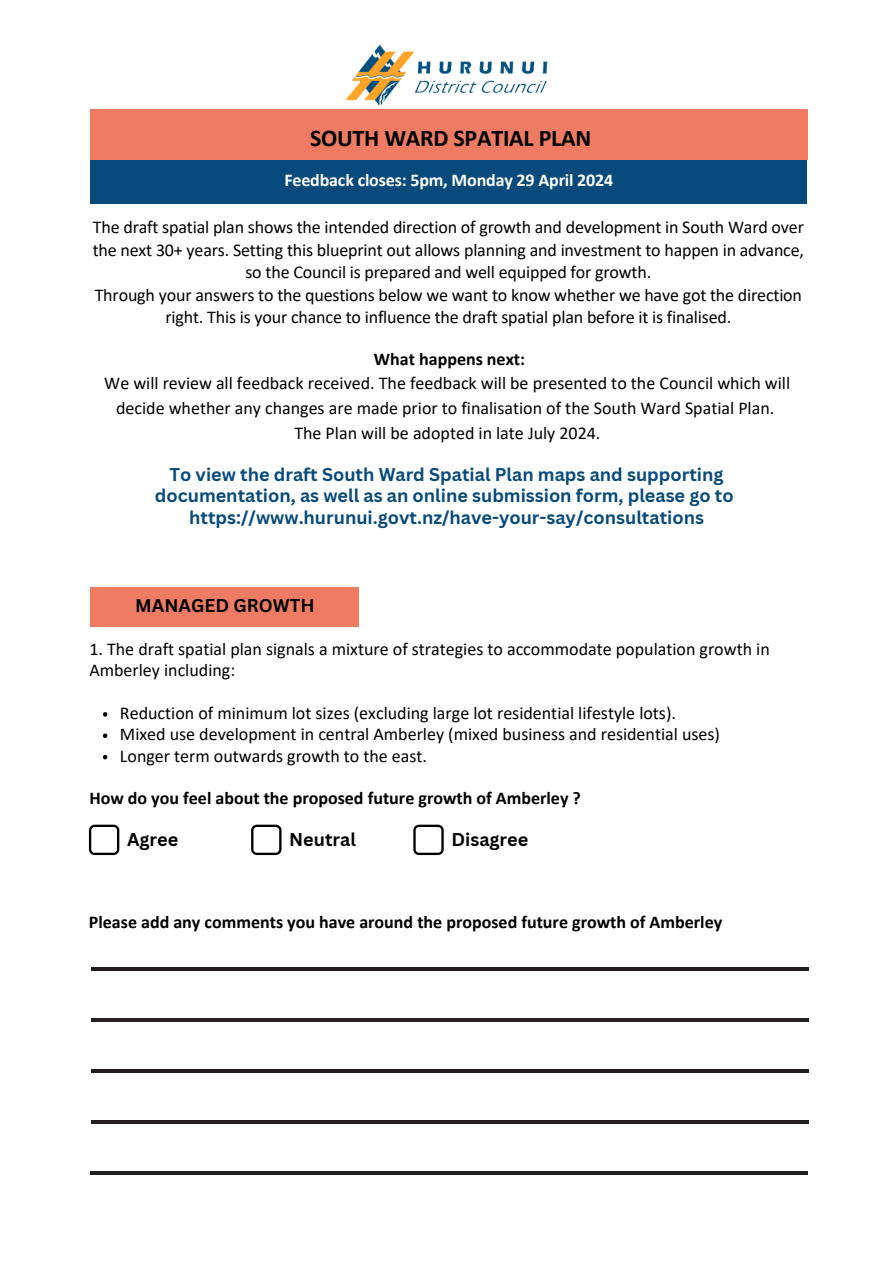
<style>
.page{position:relative;width:894px;height:1264px;background:#fff}
.page>*{position:absolute;margin:0;border:0;box-sizing:border-box;transform-origin:0 0}
.t1{font:700 24px "Calibri";letter-spacing:-.01em;color:#000}
.t2{font:18px/22.5px "Calibri";color:#000;text-align:center}
.t3{font:700 18px/21.3px "Canva Sans";color:#054a7b;text-align:center}
.t4{font:700 18px "Calibri";color:#000}
.t5{font:700 18px "Calibri";letter-spacing:-.01em;color:#fff}
.t6{font:700 18px "Canva Sans";color:#000}
</style>
<div class="page">
<div style="left:91px;top:159px;width:715px;height:45px;background:#054a7b"></div>
<div style="left:90px;top:109px;width:717px;height:50px;background:#ef7b62"></div>
<img style="left:345px;top:45px;width:203px;height:60px">
<svg style="left:103px;top:712px;width:4px;height:4px"></svg>
<svg style="left:103px;top:733px;width:4px;height:5px"></svg>
<svg style="left:103px;top:755px;width:4px;height:4px"></svg>
<div style="left:91px;top:586px;width:268px;height:40px;background:#ef7b62"></div>
<svg style="left:89px;top:824px;width:30px;height:31px"></svg>
<svg style="left:251px;top:824px;width:30px;height:31px"></svg>
<svg style="left:413px;top:824px;width:30px;height:31px"></svg>
<hr style="left:91px;top:967px;width:717px;height:3px;background:#231f20">
<hr style="left:91px;top:1018px;width:717px;height:3px;background:#231f20">
<hr style="left:91px;top:1069px;width:717px;height:3px;background:#231f20">
<hr style="left:91px;top:1120px;width:717px;height:3px;background:#231f20">
<hr style="left:90px;top:1170px;width:717px;height:3px;background:#231f20">
<h1 class="t1" style="left:310px;top:128px;width:283px">SOUTH WARD SPATIAL PLAN</h1>
<p class="t5" style="left:284px;top:172px;width:330px">Feedback closes: 5pm, Monday 29 April 2024</p>
<p class="t2" style="left:93px;top:218px;width:712px">The draft spatial plan shows the intended direction of growth and development in South Ward over the next 30+ years. Setting this blueprint out allows planning and investment to happen in advance, so the Council is prepared and well equipped for growth.</p>
<p class="t2" style="left:95px;top:285px;width:708px">Through your answers to the questions below we want to know whether we have got the direction right. This is your chance to influence the draft spatial plan before it is finalised.</p>
<p class="t4" style="left:374px;top:351px;width:153px">What happens next:</p>
<p class="t2" style="left:104px;top:372px;width:687px;line-height:24.8px">We will review all feedback received. The feedback will be presented to the Council which will decide whether any changes are made prior to finalisation of the South Ward Spatial Plan.</p>
<p class="t2" style="left:294px;top:423px;width:307px">The Plan will be adopted in late July 2024.</p>
<h3 class="t3" style="left:155px;top:463px;width:580px">To view the draft South Ward Spatial Plan maps and supporting documentation, as well as an online submission form, please go to https://www.hurunui.govt.nz/have-your-say/consultations</h3>
<h3 class="t6" style="left:135px;top:593px;width:181px">MANAGED GROWTH</h3>
<h2 class="t2" style="left:89px;top:639px;width:681px;line-height:21.3px;text-align:left">1. The draft spatial plan signals a mixture of strategies to accommodate population growth in<br>Amberley including:</h2>
<p class="t2" style="left:120px;top:703px;width:557px">Reduction of minimum lot sizes (excluding large lot residential lifestyle lots).</p>
<p class="t2" style="left:120px;top:724px;width:601px">Mixed use development in central Amberley (mixed business and residential uses)</p>
<p class="t2" style="left:120px;top:746px;width:308px">Longer term outwards growth to the east.</p>
<p class="t4" style="left:89px;top:791px;width:493px">How do you feel about the proposed future growth of Amberley ?</p>
<p class="t6" style="left:127px;top:826px;width:53px">Agree</p>
<h3 class="t6" style="left:289px;top:826px;width:68px">Neutral</h3>
<p class="t6" style="left:451px;top:826px;width:78px">Disagree</p>
<h3 class="t4" style="left:89px;top:914px;width:634px">Please add any comments you have around the proposed future growth of Amberley</h3>
</div>
